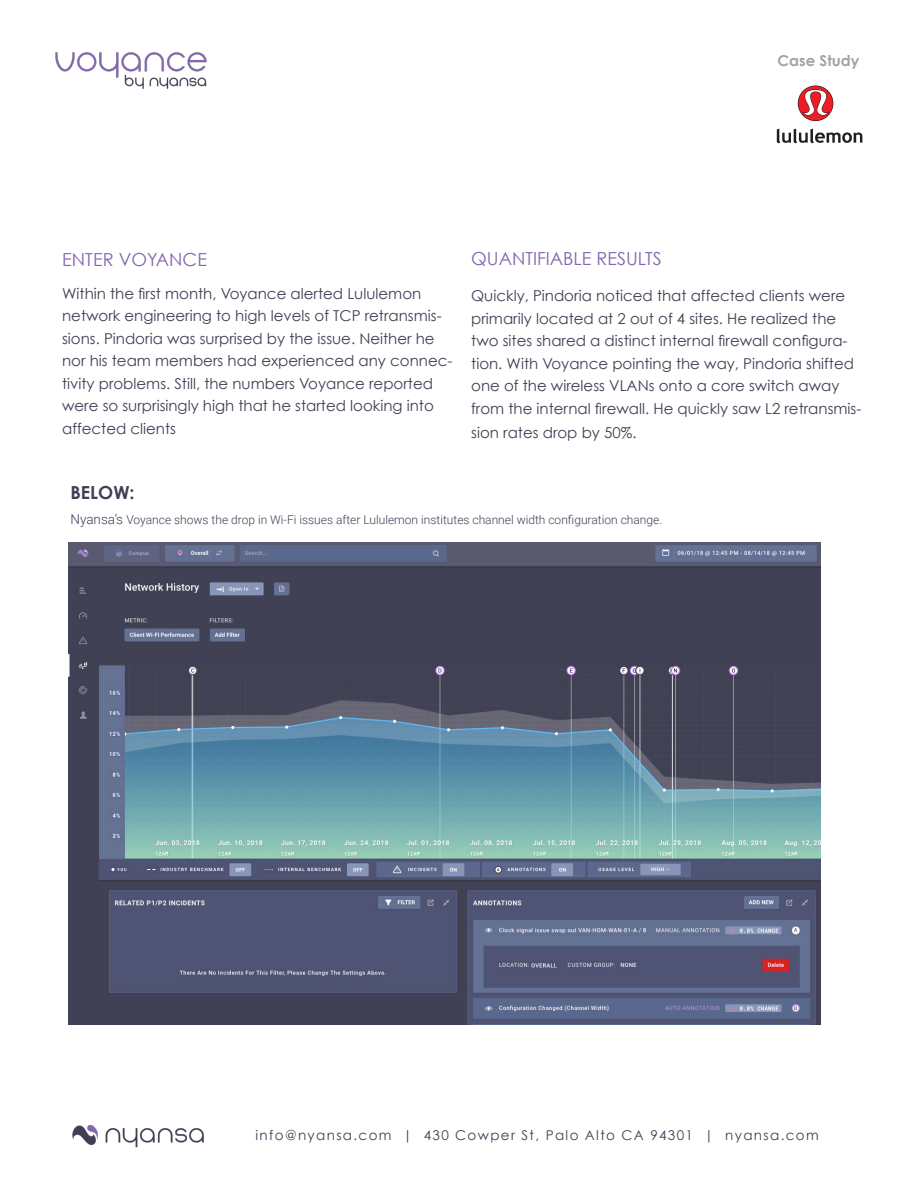
<style>
.page{position:relative;width:918px;height:1188px;background:#fff}
.page>*{position:absolute;margin:0;border:0;box-sizing:border-box;transform-origin:0 0}
.t1{font:18px "Century Gothic";color:#8266ad}
.t2{font:700 18px "Century Gothic";color:#413e54}
.t3{font:15px/22.5px "Century Gothic";color:#413e54}
.t4{font:700 15px "Century Gothic";color:#a2a3a5}
.t5{font:13.5px "Century Gothic";letter-spacing:.1em;color:#413e54}
.t6{font:300 12px "Roboto";color:#413e54}
.s1{font-size:13.5px}
</style>
<div class="page">
<img style="left:55px;top:52px;width:152px;height:37px">
<img style="left:72px;top:1126px;width:132px;height:22px">
<svg style="left:798px;top:86px;width:35px;height:35px"></svg>
<svg style="left:798px;top:86px;width:35px;height:34px"></svg>
<svg style="left:802px;top:90px;width:27px;height:27px"></svg>
<svg style="left:777px;top:129px;width:85px;height:14px"></svg>
<img style="left:68px;top:542px;width:752px;height:482px">
<p class="t4" style="left:778px;top:51px;width:83px">Case Study</p>
<p class="t1" style="left:62px;top:248px;width:146px">ENTER VOYANCE</p>
<p class="t3" style="left:62px;top:282px;width:392px">Within the first month, Voyance alerted Lululemon network engineering to high levels of TCP retransmis&shy;sions. Pindoria was surprised by the issue. Neither he nor his team members had experienced any connec&shy;tivity problems. Still, the numbers Voyance reported were so surprisingly high that he started looking into affected clients</p>
<p class="t1" style="left:471px;top:248px;width:192px">QUANTIFIABLE RESULTS</p>
<p class="t3" style="left:471px;top:284px;width:392px">Quickly, Pindoria noticed that affected clients were primarily located at 2 out of 4 sites. He realized the two sites shared a distinct internal firewall configura&shy;tion. With Voyance pointing the way, Pindoria shifted one of the wireless VLANs onto a core switch away from the internal firewall. He quickly saw L2 retransmis-</p>
<p class="t3" style="left:471px;top:421px;width:167px">sion rates drop by 50%.</p>
<p class="t2" style="left:70px;top:481px;width:66px">BELOW:</p>
<p class="t6" style="left:70px;top:512px;width:593px"><span class="s1">Nyansa’s</span> Voyance shows the drop in Wi-Fi issues after Lululemon institutes channel width configuration change.</p>
<p class="t5" style="left:256px;top:1127px;width:565px">info@nyansa.com | 430 Cowper St, Palo Alto CA 94301 | nyansa.com</p>
</div>
